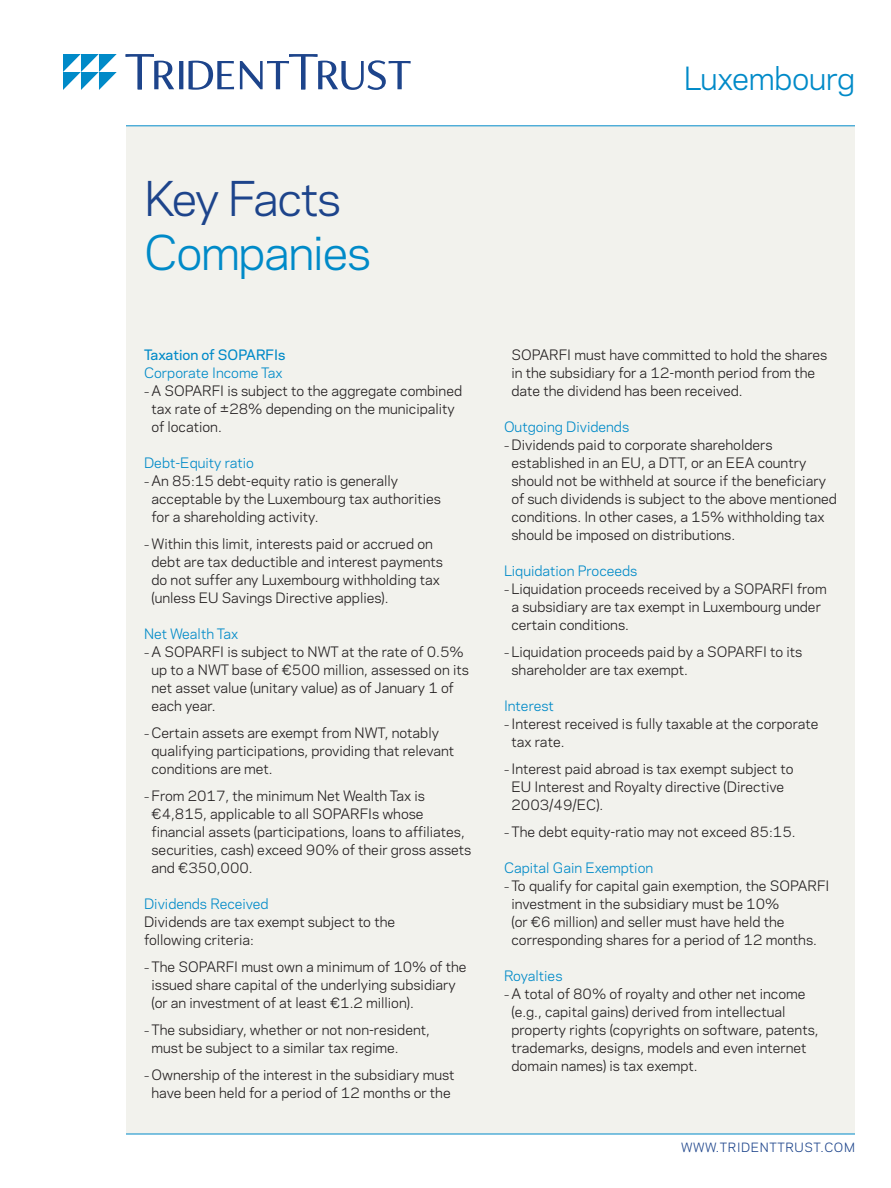
<style>
.page{position:relative;width:891px;height:1188px;background:#fff}
.page>*{position:absolute;margin:0;border:0;box-sizing:border-box;transform-origin:0 0}
.t1{font:45px "Polaris";letter-spacing:-.03em;color:#008ac8}
.t2{font:45px "Polaris";letter-spacing:-.04em;color:#1d448b}
.t3{font:30px "Polaris";letter-spacing:-.01em;color:#008ac8}
._1st_Paragraph{font:13.5px/18px "Polaris";color:#231f20}
.Head_2{font:13.5px "Polaris";color:#008ac8}
.Head_1{font:500 13.5px "Polaris";color:#008ac8}
.Head_2_following_Hea{font:13.5px "Polaris";color:#008ac8}
.t4{font:12px "Polaris";letter-spacing:.05em;color:#1d448b}
.s1{font-size:10.5px}
</style>
<div class="page">
<div style="left:126px;top:126px;width:729px;height:1008px;background:#f2f2ed"></div>
<hr style="left:126px;top:1134px;width:729px;height:1px;background:#008ac8">
<hr style="left:126px;top:126px;width:729px;height:1px;background:#008ac8">
<svg style="left:126px;top:54px;width:285px;height:36px"></svg>
<svg style="left:63px;top:54px;width:54px;height:36px"></svg>
<h2 class="t3" style="left:684px;top:56px;width:173px">Luxembourg</h2>
<h1 class="t2" style="left:144px;top:165px;width:199px">Key Facts</h1>
<h1 class="t1" style="left:144px;top:219px;width:228px">Companies</h1>
<p class="Head_1" style="left:144px;top:345px;width:143px">Taxation of SOPARFIs</p>
<p class="Head_2_following_Hea" style="left:144px;top:363px;width:140px">Corporate Income Tax</p>
<p class="_1st_Paragraph" style="left:152px;top:381px;width:312px;text-indent:-8px"><span class="s1">–</span> A SOPARFI is subject to the aggregate combined tax rate of ±28% depending on the municipality of location.</p>
<p class="Head_2" style="left:144px;top:453px;width:112px">Debt-Equity ratio</p>
<p class="_1st_Paragraph" style="left:152px;top:471px;width:291px;text-indent:-8px"><span class="s1">–</span> An 85:15 debt-equity ratio is generally acceptable by the Luxembourg tax authorities for a shareholding activity.</p>
<p class="_1st_Paragraph" style="left:152px;top:534px;width:293px;text-indent:-8px"><span class="s1">–</span> Within this limit, interests paid or accrued on debt are tax deductible and interest payments do not suffer any Luxembourg withholding tax (unless EU Savings Directive applies).</p>
<p class="Head_2" style="left:144px;top:624px;width:96px">Net Wealth Tax</p>
<p class="_1st_Paragraph" style="left:152px;top:642px;width:319px;text-indent:-8px"><span class="s1">–</span> A SOPARFI is subject to NWT at the rate of 0.5% up to a NWT base of €500 million, assessed on its net asset value (unitary value) as of January 1 of each year.</p>
<p class="_1st_Paragraph" style="left:152px;top:723px;width:304px;text-indent:-8px"><span class="s1">–</span> Certain assets are exempt from NWT, notably qualifying participations, providing that relevant conditions are met.</p>
<p class="_1st_Paragraph" style="left:152px;top:786px;width:321px;text-indent:-8px"><span class="s1">–</span> From 2017, the minimum Net Wealth Tax is €4,815, applicable to all SOPARFIs whose financial assets (participations, loans to affiliates, securities, cash) exceed 90% of their gross assets and €350,000.</p>
<p class="Head_2" style="left:144px;top:894px;width:126px">Dividends Received</p>
<p class="_1st_Paragraph" style="left:144px;top:912px;width:253px">Dividends are tax exempt subject to the following criteria:</p>
<p class="_1st_Paragraph" style="left:152px;top:957px;width:317px;text-indent:-8px"><span class="s1">–</span> The SOPARFI must own a minimum of 10% of the issued share capital of the underlying subsidiary (or an investment of at least €1.2 million).</p>
<p class="_1st_Paragraph" style="left:152px;top:1020px;width:280px;text-indent:-8px"><span class="s1">–</span> The subsidiary, whether or not non-resident, must be subject to a similar tax regime.</p>
<p class="_1st_Paragraph" style="left:144px;top:1065px;width:312px;text-align:center"><span class="s1">–</span> Ownership of the interest in the subsidiary must have been held for a period of 12 months or the</p>
<p class="_1st_Paragraph" style="left:512px;top:345px;width:317px">SOPARFI must have committed to hold the shares in the subsidiary for a 12-month period from the date the dividend has been received.</p>
<p class="Head_2" style="left:504px;top:417px;width:127px">Outgoing Dividends</p>
<p class="_1st_Paragraph" style="left:512px;top:435px;width:327px;text-indent:-8px"><span class="s1">–</span> Dividends paid to corporate shareholders established in an EU, a DTT, or an EEA country should not be withheld at source if the beneficiary of such dividends is subject to the above mentioned conditions. In other cases, a 15% withholding tax should be imposed on distributions.</p>
<p class="Head_2" style="left:504px;top:561px;width:135px">Liquidation Proceeds</p>
<p class="_1st_Paragraph" style="left:512px;top:579px;width:317px;text-indent:-8px"><span class="s1">–</span> Liquidation proceeds received by a SOPARFI from a subsidiary are tax exempt in Luxembourg under certain conditions.</p>
<p class="_1st_Paragraph" style="left:512px;top:642px;width:292px;text-indent:-8px"><span class="s1">–</span> Liquidation proceeds paid by a SOPARFI to its shareholder are tax exempt.</p>
<p class="Head_2" style="left:504px;top:696px;width:51px">Interest</p>
<p class="_1st_Paragraph" style="left:512px;top:714px;width:308px;text-indent:-8px"><span class="s1">–</span> Interest received is fully taxable at the corporate tax rate.</p>
<p class="_1st_Paragraph" style="left:512px;top:759px;width:284px;text-indent:-8px"><span class="s1">–</span> Interest paid abroad is tax exempt subject to<br>EU Interest and Royalty directive (Directive<br>2003/49/EC).</p>
<p class="_1st_Paragraph" style="left:504px;top:822px;width:293px"><span class="s1">–</span> The debt equity-ratio may not exceed 85:15.</p>
<p class="Head_2" style="left:504px;top:858px;width:151px">Capital Gain Exemption</p>
<p class="_1st_Paragraph" style="left:512px;top:876px;width:319px;text-indent:-8px"><span class="s1">–</span> To qualify for capital gain exemption, the SOPARFI investment in the subsidiary must be 10%<br>(or €6 million) and seller must have held the corresponding shares for a period of 12 months.</p>
<p class="Head_2" style="left:504px;top:966px;width:60px">Royalties</p>
<p class="_1st_Paragraph" style="left:512px;top:984px;width:309px;text-indent:-8px"><span class="s1">–</span> A total of 80% of royalty and other net income (e.g., capital gains) derived from intellectual property rights (copyrights on software, patents, trademarks, designs, models and even internet domain names) is tax exempt.</p>
<p class="t4" style="left:681px;top:1138px;width:175px">WWW.TRIDENTTRUST.COM</p>
</div>
